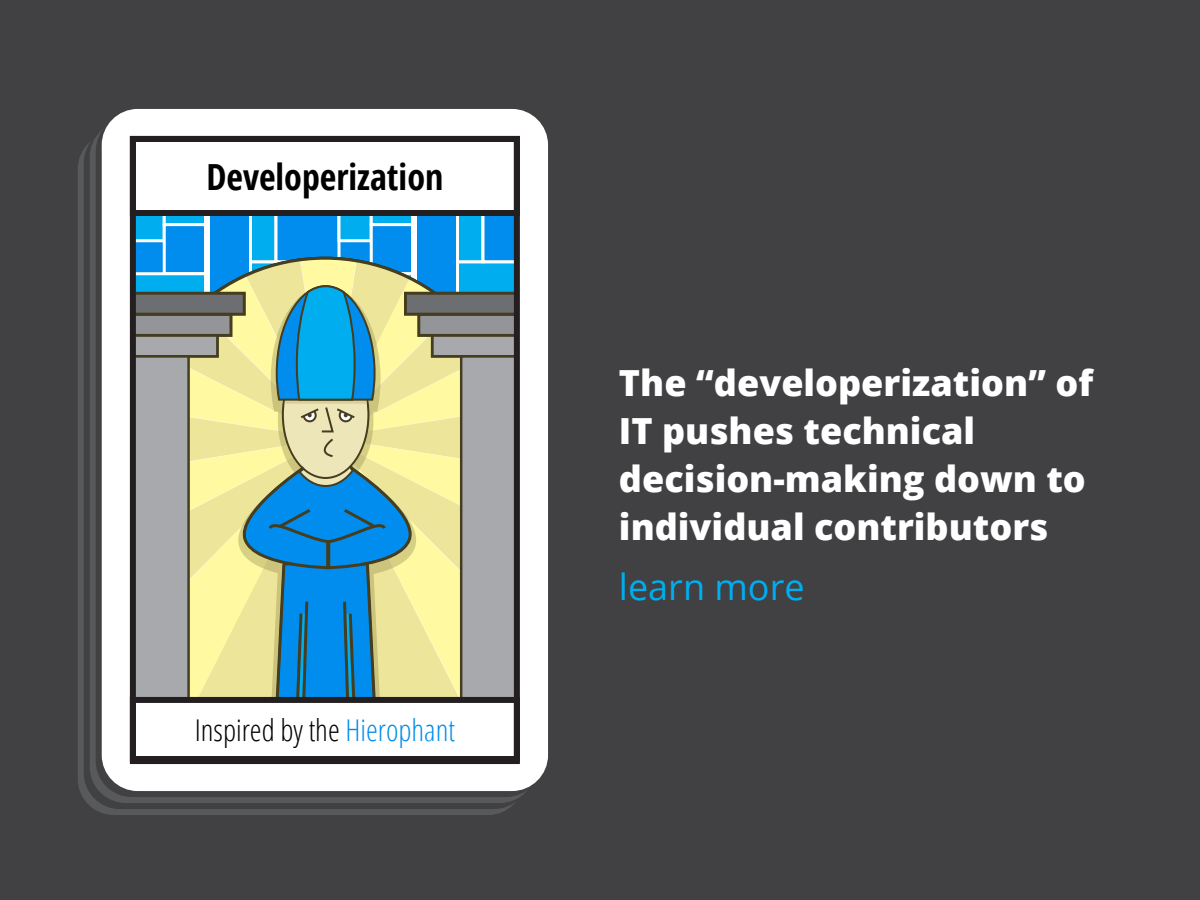
<style>
.page{position:relative;width:1200px;height:900px;background:#414042}
.page>*{position:absolute;margin:0;border:0;box-sizing:border-box;transform-origin:0 0}
.t1{font:800 36px/48px "Open Sans";color:#fff}
.t2{font:700 condensed 36px "Open Sans";color:#000}
.t3{font:36px "Open Sans";color:#00aeef}
.t4{font:300 condensed 30px "Open Sans";color:#000}
.s1{color:#008ded}
</style>
<div class="page">
<div style="left:102px;top:109px;width:446px;height:682px;background:#fff;border-radius:36px"></div>
<svg style="left:137px;top:216px;width:376px;height:39px;background:#1ea2ef"></svg>
<div style="left:130px;top:136px;width:390px;height:80px;background:#fff;border:6px solid #231f20"></div>
<svg style="left:133px;top:258px;width:384px;height:557px;background:#9eb8a9"></svg>
<div style="left:130px;top:697px;width:390px;height:65px;background:#fff;border:6px solid #231f20"></div>
<div style="left:130px;top:136px;width:390px;height:628px;border:6px solid #231f20"></div>
<p class="t2" style="left:206px;top:152px;width:238px">Developerization</p>
<p class="t4" style="left:195px;top:710px;width:262px">Inspired by the <span class="s1">Hierophant</span></p>
<p class="t1" style="left:619px;top:357px;width:476px">The “developerization” of<br>IT pushes technical decision-making down to individual contributors</p>
<p class="t3" style="left:619px;top:562px;width:187px">learn more</p>
</div>
